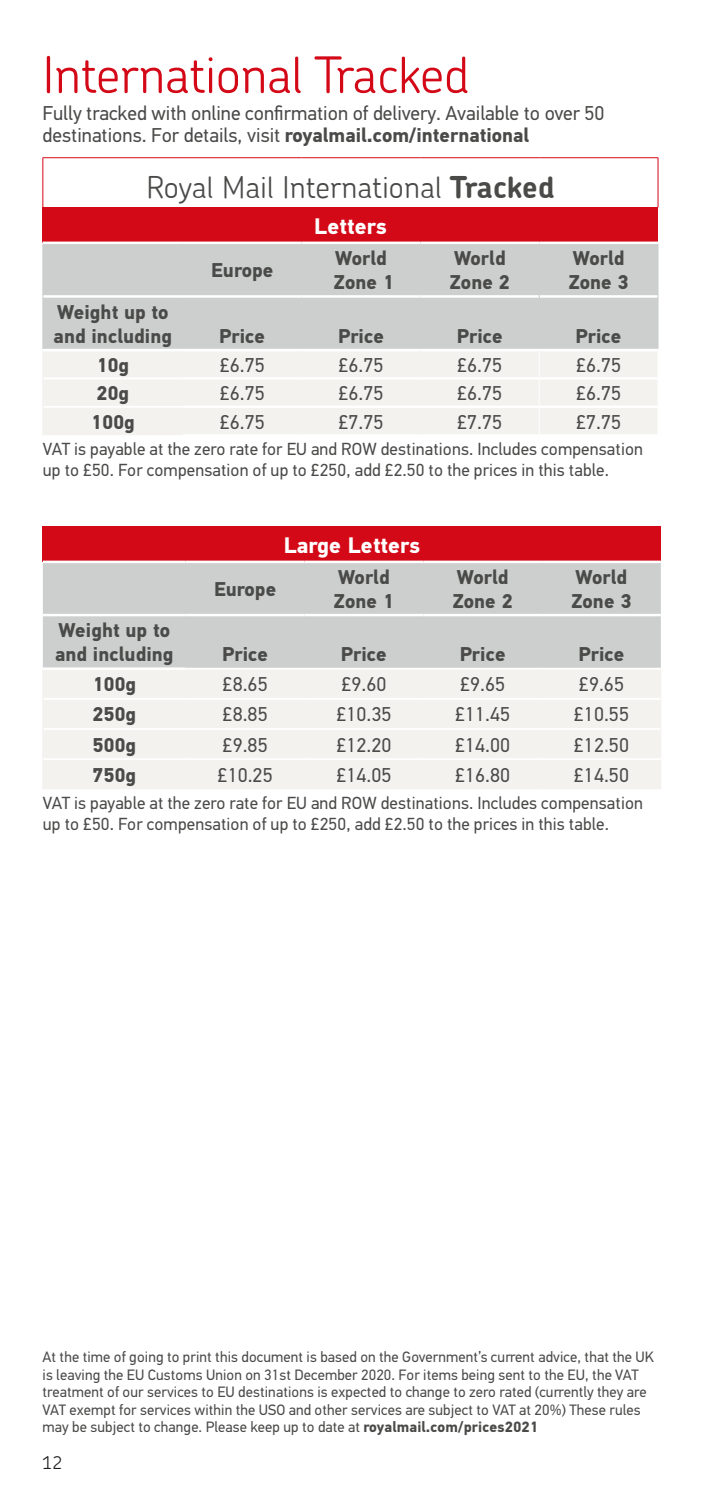
<style>
.page{position:relative;width:702px;height:1489px;background:#fff}
.page>*{position:absolute;margin:0;border:0;box-sizing:border-box;transform-origin:0 0}
.t1{font:300 50px "Chevin";color:#d40918}
.t2{font:300 30px "Chevin";letter-spacing:.01em;color:#4a4a49}
.t3{font:700 22.5px "PFDIN Text Std";letter-spacing:.005em;color:#fff}
.t4{font:20px/22.5px "PFDIN Text Std";color:#4a4a49}
.t5{font:700 20px/24px "PFDIN Text Std";letter-spacing:.005em;color:#4a4a49}
.t6{font:17.5px/21px "PFDIN Text Std";letter-spacing:.005em;color:#4a4a49}
.t7{font:300 17.5px "Chevin";color:#1d1d1b}
.t8{font:15px/17.5px "PFDIN Text Std";letter-spacing:.005em;color:#4a4a49}
.s1{font-weight:700}
</style>
<div class="page">
<div style="left:43px;top:207px;width:615px;height:36px;background:#d40918"></div>
<div style="left:43px;top:244px;width:614px;height:105px;background:#cdcfcf"></div>
<div style="left:43px;top:351px;width:614px;height:84px;background:#f3f2ef"></div>
<hr style="left:43px;top:295px;width:140px;height:3px;background:#fff">
<hr style="left:183px;top:295px;width:119px;height:3px;background:#fff">
<hr style="left:302px;top:295px;width:118px;height:3px;background:#fff">
<hr style="left:420px;top:295px;width:119px;height:3px;background:#fff">
<hr style="left:539px;top:295px;width:118px;height:3px;background:#fff">
<hr style="left:43px;top:241px;width:140px;height:3px;background:#fff">
<hr style="left:183px;top:241px;width:119px;height:3px;background:#fff">
<hr style="left:302px;top:241px;width:118px;height:3px;background:#fff">
<hr style="left:420px;top:241px;width:119px;height:3px;background:#fff">
<hr style="left:539px;top:241px;width:119px;height:3px;background:#fff">
<hr style="left:43px;top:377px;width:140px;height:2px;background:#fff">
<hr style="left:43px;top:406px;width:140px;height:2px;background:#fff">
<hr style="left:42px;top:244px;width:1px;height:52px;background:#cdcfcf">
<hr style="left:539px;top:244px;width:1px;height:52px;background:#cdcfcf">
<hr style="left:657px;top:244px;width:1px;height:52px;background:#cdcfcf">
<hr style="left:42px;top:296px;width:1px;height:53px;background:#cdcfcf">
<hr style="left:539px;top:296px;width:1px;height:53px;background:#cdcfcf">
<hr style="left:657px;top:296px;width:1px;height:53px;background:#cdcfcf">
<svg style="left:42px;top:352px;width:1px;height:83px"></svg>
<hr style="left:302px;top:377px;width:118px;height:2px;background:#fff">
<hr style="left:420px;top:377px;width:119px;height:2px;background:#fff">
<hr style="left:539px;top:377px;width:118px;height:2px;background:#fff">
<hr style="left:302px;top:405px;width:118px;height:3px;background:#fff">
<hr style="left:420px;top:405px;width:119px;height:3px;background:#fff">
<hr style="left:539px;top:405px;width:118px;height:3px;background:#fff">
<svg style="left:539px;top:351px;width:1px;height:83px"></svg>
<hr style="left:302px;top:434px;width:118px;height:2px;background:#fff">
<hr style="left:420px;top:434px;width:119px;height:2px;background:#fff">
<hr style="left:539px;top:434px;width:119px;height:2px;background:#fff">
<hr style="left:43px;top:157px;width:140px;height:1px;background:#d40918">
<hr style="left:42px;top:158px;width:1px;height:49px;background:#d40918">
<hr style="left:183px;top:157px;width:119px;height:1px;background:#d40918">
<hr style="left:302px;top:157px;width:118px;height:1px;background:#d40918">
<hr style="left:420px;top:157px;width:119px;height:1px;background:#d40918">
<hr style="left:539px;top:157px;width:119px;height:1px;background:#d40918">
<hr style="left:657px;top:158px;width:1px;height:49px;background:#d40918">
<hr style="left:183px;top:377px;width:119px;height:2px;background:#fff">
<hr style="left:183px;top:405px;width:119px;height:3px;background:#fff">
<hr style="left:183px;top:434px;width:119px;height:2px;background:#fff">
<div style="left:43px;top:526px;width:617px;height:36px;background:#d40918"></div>
<div style="left:43px;top:563px;width:617px;height:104px;background:#cdcfcf"></div>
<div style="left:43px;top:670px;width:617px;height:119px;background:#f3f2ef"></div>
<hr style="left:43px;top:560px;width:143px;height:3px;background:#fff">
<hr style="left:186px;top:560px;width:118px;height:3px;background:#fff">
<hr style="left:304px;top:560px;width:119px;height:3px;background:#fff">
<hr style="left:423px;top:560px;width:119px;height:3px;background:#fff">
<hr style="left:542px;top:560px;width:118px;height:3px;background:#fff">
<svg style="left:660px;top:670px;width:1px;height:28px"></svg>
<hr style="left:660px;top:698px;width:1px;height:31px;background:#f3f2ef">
<hr style="left:660px;top:729px;width:1px;height:30px;background:#f3f2ef">
<svg style="left:541px;top:670px;width:1px;height:119px"></svg>
<hr style="left:660px;top:759px;width:1px;height:30px;background:#f3f2ef">
<hr style="left:43px;top:613px;width:143px;height:3px;background:#fff">
<hr style="left:186px;top:613px;width:118px;height:3px;background:#fff">
<hr style="left:304px;top:613px;width:119px;height:3px;background:#fff">
<hr style="left:423px;top:613px;width:119px;height:3px;background:#fff">
<hr style="left:542px;top:613px;width:118px;height:3px;background:#fff">
<hr style="left:43px;top:698px;width:143px;height:1px;background:#fff">
<hr style="left:43px;top:728px;width:143px;height:2px;background:#fff">
<hr style="left:43px;top:758px;width:143px;height:2px;background:#fff">
<svg style="left:42px;top:670px;width:1px;height:28px"></svg>
<hr style="left:42px;top:698px;width:1px;height:31px;background:#f3f2ef">
<hr style="left:42px;top:729px;width:1px;height:30px;background:#f3f2ef">
<hr style="left:42px;top:759px;width:1px;height:30px;background:#f3f2ef">
<hr style="left:186px;top:698px;width:118px;height:1px;background:#fff">
<hr style="left:304px;top:698px;width:119px;height:1px;background:#fff">
<hr style="left:423px;top:698px;width:119px;height:1px;background:#fff">
<hr style="left:542px;top:698px;width:118px;height:1px;background:#fff">
<hr style="left:186px;top:728px;width:118px;height:2px;background:#fff">
<hr style="left:304px;top:728px;width:119px;height:2px;background:#fff">
<hr style="left:423px;top:728px;width:119px;height:2px;background:#fff">
<hr style="left:542px;top:728px;width:118px;height:2px;background:#fff">
<hr style="left:186px;top:758px;width:118px;height:2px;background:#fff">
<hr style="left:304px;top:758px;width:119px;height:2px;background:#fff">
<hr style="left:423px;top:758px;width:119px;height:2px;background:#fff">
<hr style="left:542px;top:758px;width:118px;height:2px;background:#fff">
<h1 class="t1" style="left:43px;top:43px;width:428px">International Tracked</h1>
<h3 class="t4" style="left:43px;top:102px;width:563px">Fully tracked with online confirmation of delivery. Available to over 50 destinations. For details, visit <span class="s1">royalmail.com/international</span></h3>
<h2 class="t2" style="left:146px;top:168px;width:409px">Royal Mail International <span class="s1">Tracked</span></h2>
<h3 class="t3" style="left:314px;top:212px;width:74px">Letters</h3>
<h3 class="t5" style="left:211px;top:259px;width:64px">Europe</h3>
<h3 class="t5" style="left:334px;top:247px;width:61px">World<br>Zone 1</h3>
<h3 class="t5" style="left:450px;top:247px;width:61px">World<br>Zone 2</h3>
<h3 class="t5" style="left:568px;top:247px;width:61px">World<br>Zone 3</h3>
<h3 class="t5" style="left:54px;top:300px;width:120px">Weight up to and including</h3>
<h3 class="t5" style="left:219px;top:324px;width:47px">Price</h3>
<h3 class="t5" style="left:338px;top:324px;width:47px">Price</h3>
<h3 class="t5" style="left:457px;top:324px;width:47px">Price</h3>
<h3 class="t5" style="left:575px;top:324px;width:47px">Price</h3>
<h3 class="t5" style="left:96px;top:353px;width:34px">10g</h3>
<h3 class="t4" style="left:220px;top:354px;width:47px">£6.75</h3>
<h3 class="t4" style="left:338px;top:354px;width:47px">£6.75</h3>
<h3 class="t4" style="left:457px;top:354px;width:47px">£6.75</h3>
<h3 class="t4" style="left:576px;top:354px;width:47px">£6.75</h3>
<h3 class="t5" style="left:96px;top:381px;width:34px">20g</h3>
<h3 class="t4" style="left:220px;top:382px;width:47px">£6.75</h3>
<h3 class="t4" style="left:338px;top:382px;width:47px">£6.75</h3>
<h3 class="t4" style="left:457px;top:382px;width:47px">£6.75</h3>
<h3 class="t4" style="left:576px;top:382px;width:47px">£6.75</h3>
<h3 class="t5" style="left:91px;top:410px;width:45px">100g</h3>
<h3 class="t4" style="left:220px;top:410px;width:47px">£6.75</h3>
<h3 class="t4" style="left:338px;top:410px;width:47px">£7.75</h3>
<h3 class="t4" style="left:457px;top:410px;width:47px">£7.75</h3>
<h3 class="t4" style="left:576px;top:410px;width:47px">£7.75</h3>
<p class="t6" style="left:43px;top:439px;width:601px">VAT is payable at the zero rate for EU and ROW destinations. Includes compensation up to £50. For compensation of up to £250, add £2.50 to the prices in this table.</p>
<h3 class="t5" style="left:55px;top:619px;width:120px">Weight up to and including</h3>
<h3 class="t5" style="left:214px;top:577px;width:64px">Europe</h3>
<h3 class="t3" style="left:284px;top:531px;width:138px">Large Letters</h3>
<h3 class="t5" style="left:334px;top:565px;width:61px">World<br>Zone 1</h3>
<h3 class="t5" style="left:452px;top:565px;width:61px">World<br>Zone 2</h3>
<h3 class="t5" style="left:571px;top:565px;width:61px">World<br>Zone 3</h3>
<h3 class="t5" style="left:222px;top:643px;width:47px">Price</h3>
<h3 class="t5" style="left:341px;top:643px;width:47px">Price</h3>
<h3 class="t5" style="left:459px;top:643px;width:47px">Price</h3>
<h3 class="t5" style="left:578px;top:643px;width:47px">Price</h3>
<h3 class="t5" style="left:92px;top:672px;width:45px">100g</h3>
<h3 class="t4" style="left:223px;top:673px;width:47px">£8.65</h3>
<h3 class="t4" style="left:341px;top:673px;width:47px">£9.60</h3>
<h3 class="t4" style="left:460px;top:673px;width:47px">£9.65</h3>
<h3 class="t4" style="left:579px;top:673px;width:47px">£9.65</h3>
<h3 class="t5" style="left:92px;top:703px;width:45px">250g</h3>
<h3 class="t4" style="left:223px;top:703px;width:47px">£8.85</h3>
<h3 class="t4" style="left:336px;top:703px;width:57px">£10.35</h3>
<h3 class="t4" style="left:455px;top:703px;width:57px">£11.45</h3>
<h3 class="t4" style="left:574px;top:703px;width:57px">£10.55</h3>
<h3 class="t5" style="left:92px;top:733px;width:45px">500g</h3>
<h3 class="t4" style="left:223px;top:733px;width:47px">£9.85</h3>
<h3 class="t4" style="left:336px;top:733px;width:57px">£12.20</h3>
<h3 class="t4" style="left:455px;top:733px;width:57px">£14.00</h3>
<h3 class="t4" style="left:574px;top:733px;width:57px">£12.50</h3>
<h3 class="t5" style="left:92px;top:763px;width:45px">750g</h3>
<h3 class="t4" style="left:217px;top:764px;width:57px">£10.25</h3>
<h3 class="t4" style="left:336px;top:764px;width:57px">£14.05</h3>
<h3 class="t4" style="left:455px;top:764px;width:57px">£16.80</h3>
<h3 class="t4" style="left:574px;top:764px;width:57px">£14.50</h3>
<p class="t6" style="left:43px;top:793px;width:601px">VAT is payable at the zero rate for EU and ROW destinations. Includes compensation up to £50. For compensation of up to £250, add £2.50 to the prices in this table.</p>
<p class="t8" style="left:43px;top:1348px;width:613px">At the time of going to print this document is based on the Government’s current advice, that the UK is leaving the EU Customs Union on 31st December 2020. For items being sent to the EU, the VAT treatment of our services to EU destinations is expected to change to zero rated (currently they are VAT exempt for services within the USO and other services are subject to VAT at 20%) These rules may be subject to change. Please keep up to date at <span class="s1">royalmail.com/prices2021</span></p>
<p class="t7" style="left:43px;top:1451px;width:21px">12</p>
</div>
